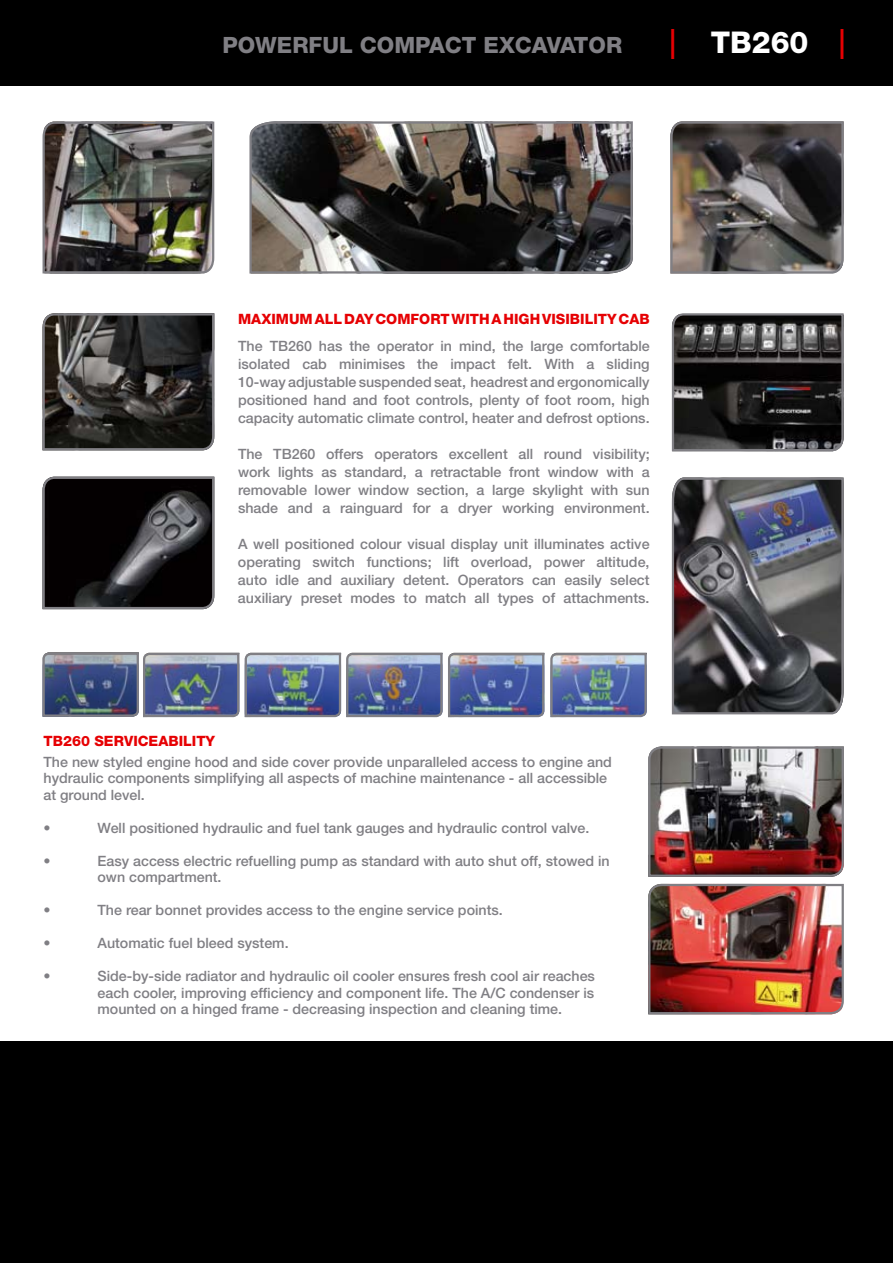
<style>
.page{position:relative;width:893px;height:1263px;background:#fff}
.page>*{position:absolute;margin:0;border:0;box-sizing:border-box;transform-origin:0 0}
.t1{font:300 42px "Helvetica Neue";color:#e60003}
.t2{font:800 30px "Helvetica Neue";color:#fff}
.t3{font:800 22.5px "Helvetica Neue";color:#807f84}
.t4{font:500 14.25px/18px "Helvetica Neue";color:#807f84;text-align:justify}
.t5{font:800 14.25px "Helvetica Neue";color:#e60003}
.s1{font-weight:300;font-size:42px;color:#e60003}
</style>
<div class="page">
<div style="left:0;top:0;width:893px;height:85px;background:#000"></div>
<div style="left:0;top:1042px;width:893px;height:221px;background:#000"></div>
<img style="left:648px;top:746px;width:196px;height:269px">
<img style="left:42px;top:652px;width:605px;height:66px">
<img style="left:42px;top:121px;width:173px;height:153px">
<svg style="left:670px;top:121px;width:174px;height:153px;background:#595451"></svg>
<svg style="left:249px;top:121px;width:384px;height:153px;background:#4c4845"></svg>
<svg style="left:42px;top:476px;width:173px;height:134px;background:#242224"></svg>
<svg style="left:671px;top:313px;width:173px;height:139px;background:#353334"></svg>
<img style="left:671px;top:477px;width:173px;height:238px">
<svg style="left:42px;top:313px;width:173px;height:138px;background:#3a3837"></svg>
<h3 class="t3" style="left:222px;top:32px;width:457px">POWERFUL COMPACT EXCAVATOR <span class="s1">I</span></h3>
<h1 class="t1" style="left:837px;top:18px;width:11px">I</h1>
<h2 class="t2" style="left:711px;top:25px;width:99px">TB260</h2>
<p class="t5" style="left:238px;top:311px;width:413px">MAXIMUM ALL DAY COMFORT WITH A HIGH VISIBILITY CAB</p>
<p class="t4" style="left:238px;top:336px;width:413px">The TB260 has the operator in mind, the large comfortable isolated cab minimises the impact felt. With a sliding 10-way adjustable suspended seat, headrest and ergonomically positioned hand and foot controls, plenty of foot room, high capacity automatic climate control, heater and defrost options.</p>
<p class="t4" style="left:238px;top:444px;width:413px">The TB260 offers operators excellent all round visibility; work lights as standard, a retractable front window with a removable lower window section, a large skylight with sun shade and a rainguard for a dryer working environment.</p>
<p class="t4" style="left:238px;top:534px;width:413px">A well positioned colour visual display unit illuminates active operating switch functions; lift overload, power altitude, auto idle and auxiliary detent. Operators can easily select auxiliary preset modes to match all types of attachments.</p>
<p class="t5" style="left:44px;top:732px;width:173px">TB260 SERVICEABILITY</p>
<p class="t4" style="left:44px;top:753px;width:570px;line-height:16.5px;text-align:left">The new styled engine hood and side cover provide unparalleled access to engine and hydraulic components simplifying all aspects of machine maintenance - all accessible at ground level.</p>
<p class="t4" style="left:44px;top:818px;width:9px">•</p>
<p class="t4" style="left:98px;top:818px;width:493px">Well positioned hydraulic and fuel tank gauges and hydraulic control valve.</p>
<p class="t4" style="left:44px;top:851px;width:9px">•</p>
<p class="t4" style="left:98px;top:852px;width:514px;line-height:16.5px">Easy access electric refuelling pump as standard with auto shut off, stowed in own compartment.</p>
<p class="t4" style="left:44px;top:901px;width:9px">•</p>
<p class="t4" style="left:98px;top:901px;width:407px">The rear bonnet provides access to the engine service points.</p>
<p class="t4" style="left:44px;top:934px;width:9px">•</p>
<p class="t4" style="left:98px;top:934px;width:193px">Automatic fuel bleed system.</p>
<p class="t4" style="left:44px;top:967px;width:9px">•</p>
<p class="t4" style="left:98px;top:968px;width:499px;line-height:16.5px">Side-by-side radiator and hydraulic oil cooler ensures fresh cool air reaches each cooler, improving efficiency and component life. The A/C condenser is mounted on a hinged frame - decreasing inspection and cleaning time.</p>
</div>
